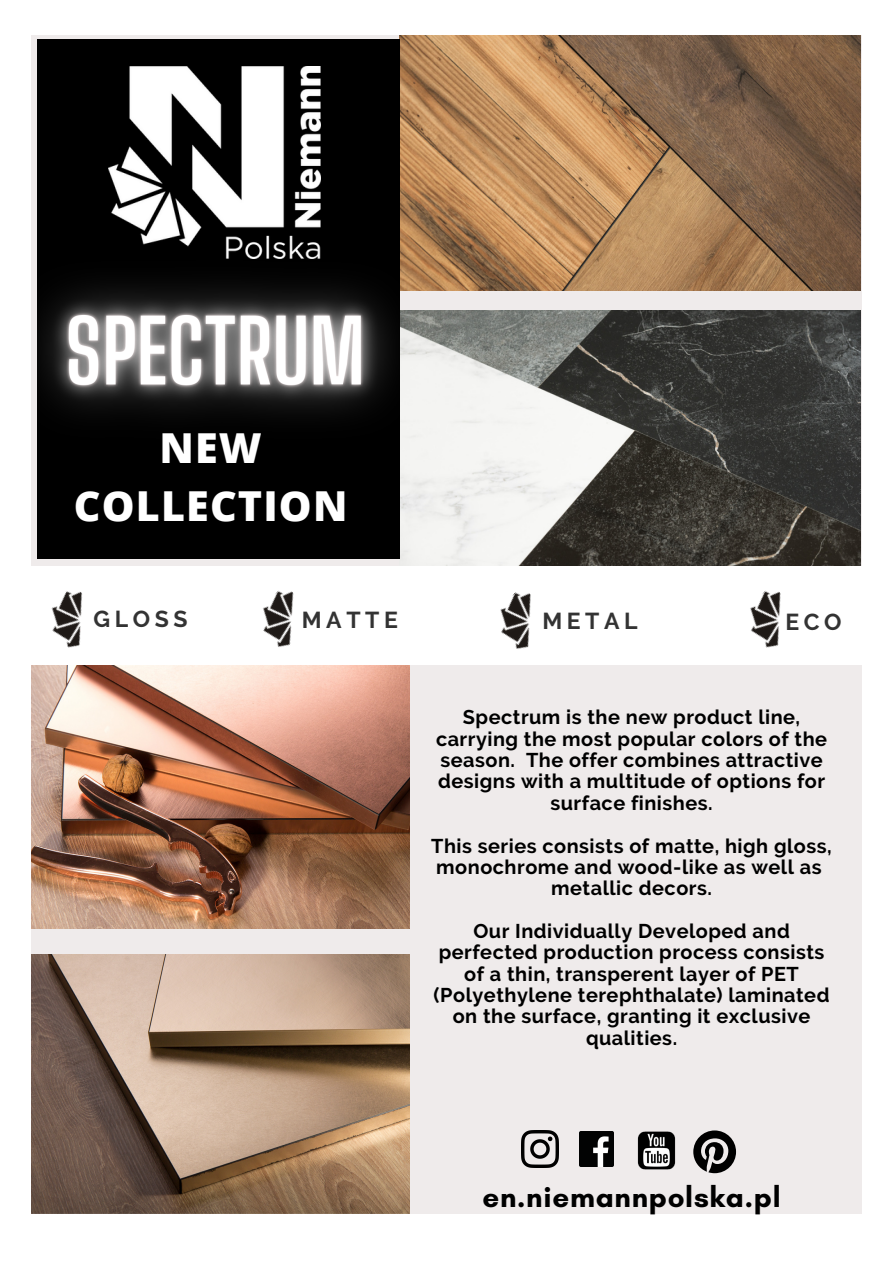
<style>
.page{position:relative;width:893px;height:1264px;background:#fff}
.page>*{position:absolute;margin:0;border:0;box-sizing:border-box;transform-origin:0 0}
.t1{font:800 41.25px/57.3px "Open Sans";letter-spacing:.03em;color:#fff;text-align:center}
.t2{font:700 29.4px "Glacial Indifference";letter-spacing:.025em;color:#000}
.t3{font:700 22.95px "Raleway";letter-spacing:.2em;color:#333}
.t4{font:700 19.95px/21.3px "Raleway";letter-spacing:.025em;color:#000;text-align:center}
</style>
<div class="page">
<div style="left:32px;top:35px;width:829px;height:531px;background:#efebeb"></div>
<img style="left:399px;top:35px;width:461px;height:255px">
<img style="left:399px;top:310px;width:461px;height:255px">
<div style="left:32px;top:665px;width:829px;height:549px;background:#efebeb"></div>
<img style="left:31px;top:665px;width:378px;height:263px">
<img style="left:31px;top:954px;width:378px;height:259px">
<div style="left:38px;top:39px;width:361px;height:520px;background:#000"></div>
<img style="left:108px;top:67px;width:213px;height:136px">
<img style="left:51px;top:591px;width:32px;height:57px">
<img style="left:263px;top:590px;width:31px;height:57px">
<img style="left:500px;top:592px;width:31px;height:57px">
<img style="left:750px;top:590px;width:31px;height:58px">
<img style="left:521px;top:1130px;width:37px;height:37px">
<img style="left:579px;top:1131px;width:35px;height:35px">
<img style="left:637px;top:1131px;width:39px;height:38px">
<svg style="left:693px;top:1130px;width:43px;height:43px"></svg>
<img style="left:31px;top:203px;width:430px;height:296px">
<h1 class="t1" style="left:74px;top:418px;width:275px">NEW<br>COLLECTION</h1>
<p class="t3" style="left:93px;top:605px;width:96px">GLOSS</p>
<p class="t3" style="left:302px;top:606px;width:98px">MATTE</p>
<p class="t3" style="left:542px;top:607px;width:97px">METAL</p>
<p class="t3" style="left:785px;top:608px;width:58px">ECO</p>
<p class="t4" style="left:436px;top:706px;width:392px">Spectrum is the new product line, carrying the most popular colors of the season. The offer combines attractive designs with a multitude of options for surface finishes.</p>
<p class="t4" style="left:431px;top:834px;width:402px">This series consists of matte, high gloss, monochrome and wood-like as well as metallic decors.</p>
<p class="t4" style="left:433px;top:920px;width:397px">Our Individually Developed and perfected production process consists of a thin, transperent layer of PET (Polyethylene terephthalate) laminated on the surface, granting it exclusive qualities.</p>
<h2 class="t2" style="left:482px;top:1178px;width:299px">en.niemannpolska.pl</h2>
</div>
